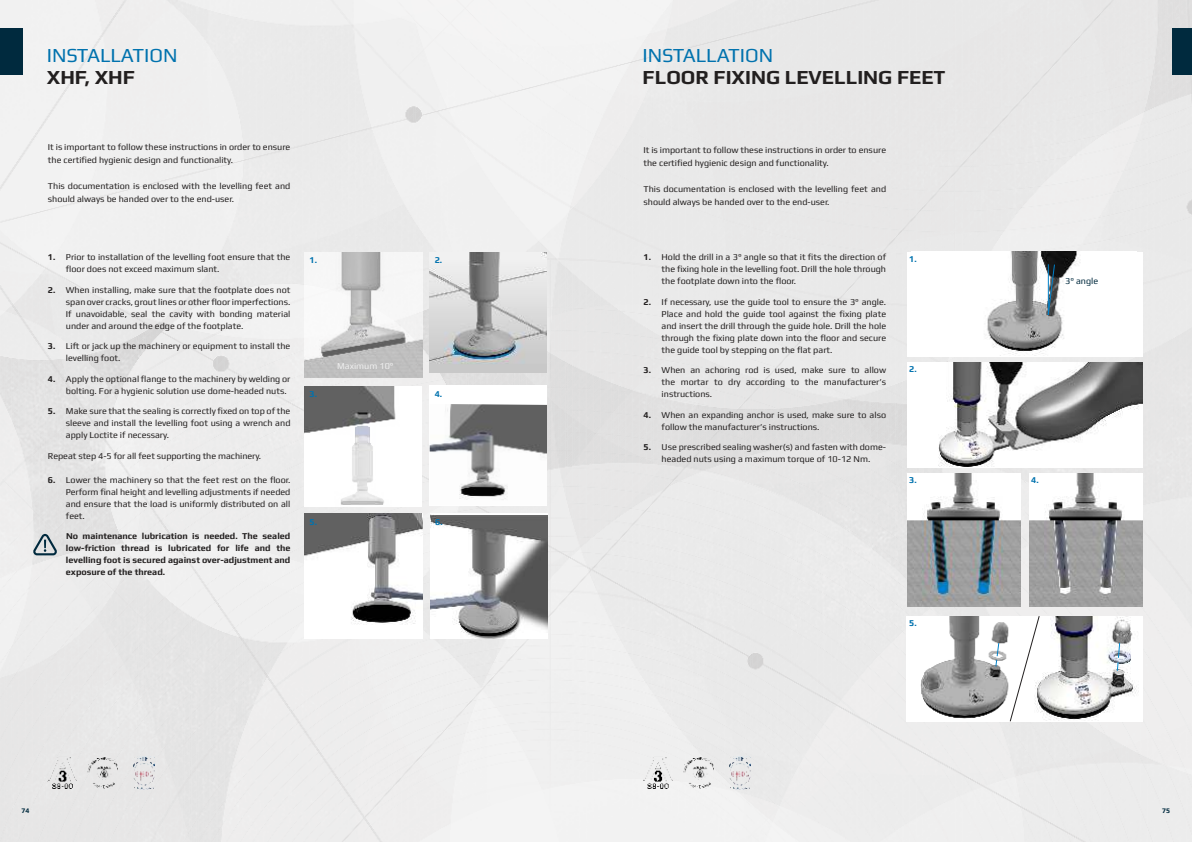
<style>
.page{position:relative;width:1192px;height:842px;background:#fff}
.page>*{position:absolute;margin:0;border:0;box-sizing:border-box;transform-origin:0 0}
.t1{font:700 20px "Play";color:#221f1f}
.t2{font:20px "Play";color:#0072ae}
.t3{font:9px/12px "Play";color:#221f1f}
.t4{font:700 9px/12px "Play";color:#221f1f;text-align:justify}
.t5{font:700 9px "Play";color:#0072ae}
.t6{font:9px "Play";color:#f0f0f0}
.t7{font:9px "Play";color:#002a3e}
.t8{font:700 7px "Play";color:#002a3e}
.s1{font-weight:700}
</style>
<div class="page">
<div style="left:0;top:0;width:1191px;height:842px;background:#ebebeb"></div>
<svg style="left:32px;top:534px;width:29px;height:31px"></svg>
<div style="left:1171px;top:29px;width:20px;height:46px;background:#002a3e"></div>
<div style="left:0;top:29px;width:23px;height:46px;background:#002a3e"></div>
<img style="left:305px;top:513px;width:117px;height:126px">
<div style="left:429px;top:385px;width:118px;height:120px;background:#fff"></div>
<img style="left:429px;top:404px;width:118px;height:96px">
<img style="left:1097px;top:616px;width:45px;height:105px">
<img style="left:906px;top:616px;width:191px;height:105px">
<svg style="left:1009px;top:616px;width:30px;height:105px"></svg>
<img style="left:907px;top:363px;width:235px;height:104px">
<div style="left:906px;top:252px;width:236px;height:105px;background:#fff"></div>
<img style="left:987px;top:252px;width:93px;height:104px">
<img style="left:305px;top:252px;width:117px;height:125px">
<img style="left:430px;top:252px;width:117px;height:121px">
<img style="left:728px;top:756px;width:22px;height:34px">
<img style="left:643px;top:756px;width:29px;height:34px">
<img style="left:682px;top:756px;width:31px;height:32px">
<img style="left:133px;top:756px;width:22px;height:34px">
<img style="left:48px;top:756px;width:28px;height:34px">
<img style="left:87px;top:756px;width:30px;height:32px">
<img style="left:304px;top:387px;width:118px;height:119px">
<img style="left:430px;top:513px;width:118px;height:126px">
<img style="left:907px;top:473px;width:113px;height:133px">
<img style="left:1028px;top:473px;width:114px;height:133px">
<svg style="left:994px;top:642px;width:5px;height:25px"></svg>
<svg style="left:1046px;top:263px;width:9px;height:53px"></svg>
<hr style="left:1047px;top:264px;width:1px;height:51px;background:#0080c8">
<svg style="left:1115px;top:642px;width:5px;height:30px"></svg>
<h1 class="t2" style="left:47px;top:46px;width:132px">INSTALLATION</h1>
<h1 class="t1" style="left:47px;top:69px;width:90px">XHF, XHF</h1>
<p class="t3" style="left:48px;top:140px;width:244px;line-height:13px">It is important to follow these instructions in order to ensure the certified hygienic design and functionality.</p>
<p class="t3" style="left:48px;top:179px;width:244px;line-height:13px">This documentation is enclosed with the levelling feet and should always be handed over to the end-user.</p>
<p class="t3" style="left:66px;top:251px;width:226px;text-indent:-18px"><span class="s1">1.</span> Prior to installation of the levelling foot ensure that the floor does not exceed maximum slant.</p>
<p class="t3" style="left:66px;top:283px;width:226px;text-align:justify;text-indent:-18px"><span class="s1">2.</span> When installing, make sure that the footplate does not span over cracks, grout lines or other floor imperfections.<br>If unavoidable, seal the cavity with bonding material under and around the edge of the footplate.</p>
<p class="t3" style="left:66px;top:340px;width:226px;text-indent:-18px"><span class="s1">3.</span> Lift or jack up the machinery or equipment to install the levelling foot.</p>
<p class="t3" style="left:66px;top:372px;width:226px;text-indent:-18px"><span class="s1">4.</span> Apply the optional flange to the machinery by welding or bolting. For a hygienic solution use dome-headed nuts.</p>
<p class="t3" style="left:66px;top:405px;width:226px;text-align:justify;text-indent:-18px"><span class="s1">5.</span> Make sure that the sealing is correctly fixed on top of the sleeve and install the levelling foot using a wrench and apply Loctite if necessary.</p>
<p class="t3" style="left:48px;top:449px;width:215px">Repeat step 4-5 for all feet supporting the machinery.</p>
<p class="t3" style="left:66px;top:473px;width:226px;text-align:justify;text-indent:-18px"><span class="s1">6.</span> Lower the machinery so that the feet rest on the floor.<br>Perform final height and levelling adjustments if needed and ensure that the load is uniformly distributed on all feet.</p>
<p class="t4" style="left:66px;top:531px;width:226px">No maintenance lubrication is needed. The sealed low-friction thread is lubricated for life and the levelling foot is secured against over-adjustment and exposure of the thread.</p>
<p class="t5" style="left:309px;top:257px;width:9px">1.</p>
<p class="t5" style="left:434px;top:257px;width:9px">2.</p>
<p class="t5" style="left:309px;top:390px;width:9px">3.</p>
<p class="t6" style="left:337px;top:361px;width:58px">Maximum 10°</p>
<p class="t5" style="left:434px;top:390px;width:9px">4.</p>
<p class="t5" style="left:309px;top:518px;width:9px">5.</p>
<p class="t5" style="left:435px;top:518px;width:9px">6.</p>
<h1 class="t2" style="left:642px;top:46px;width:132px">INSTALLATION</h1>
<h1 class="t1" style="left:642px;top:69px;width:304px">FLOOR FIXING LEVELLING FEET</h1>
<p class="t3" style="left:643px;top:143px;width:244px;line-height:13px">It is important to follow these instructions in order to ensure the certified hygienic design and functionality.</p>
<p class="t3" style="left:643px;top:183px;width:244px;line-height:13px">This documentation is enclosed with the levelling feet and should always be handed over to the end-user.</p>
<p class="t3" style="left:661px;top:251px;width:226px;text-align:justify;text-indent:-18px"><span class="s1">1.</span> Hold the drill in a 3° angle so that it fits the direction of the fixing hole in the levelling foot. Drill the hole through the footplate down into the floor.</p>
<p class="t3" style="left:661px;top:296px;width:226px;text-align:justify;text-indent:-18px"><span class="s1">2.</span> If necessary, use the guide tool to ensure the 3° angle.<br>Place and hold the guide tool against the fixing plate and insert the drill through the guide hole. Drill the hole through the fixing plate down into the floor and secure the guide tool by stepping on the flat part.</p>
<p class="t3" style="left:661px;top:365px;width:226px;text-align:justify;text-indent:-18px"><span class="s1">3.</span> When an achoring rod is used, make sure to allow the mortar to dry according to the manufacturer’s instructions.</p>
<p class="t3" style="left:661px;top:409px;width:226px;text-indent:-18px"><span class="s1">4.</span> When an expanding anchor is used, make sure to also follow the manufacturer’s instructions.</p>
<p class="t3" style="left:643px;top:441px;width:244px;text-align:center"><span class="s1">5.</span> Use prescribed sealing washer(s) and fasten with dome&shy;headed nuts using a maximum torque of 10-12 Nm.</p>
<p class="t5" style="left:909px;top:255px;width:9px">1.</p>
<p class="t5" style="left:909px;top:366px;width:9px">2.</p>
<p class="t5" style="left:909px;top:476px;width:9px">3.</p>
<p class="t5" style="left:909px;top:619px;width:9px">5.</p>
<p class="t7" style="left:1064px;top:275px;width:35px">3° angle</p>
<p class="t5" style="left:1031px;top:476px;width:9px">4.</p>
<p class="t8" style="left:22px;top:808px;width:10px">74</p>
<p class="t8" style="left:1161px;top:808px;width:10px">75</p>
</div>
